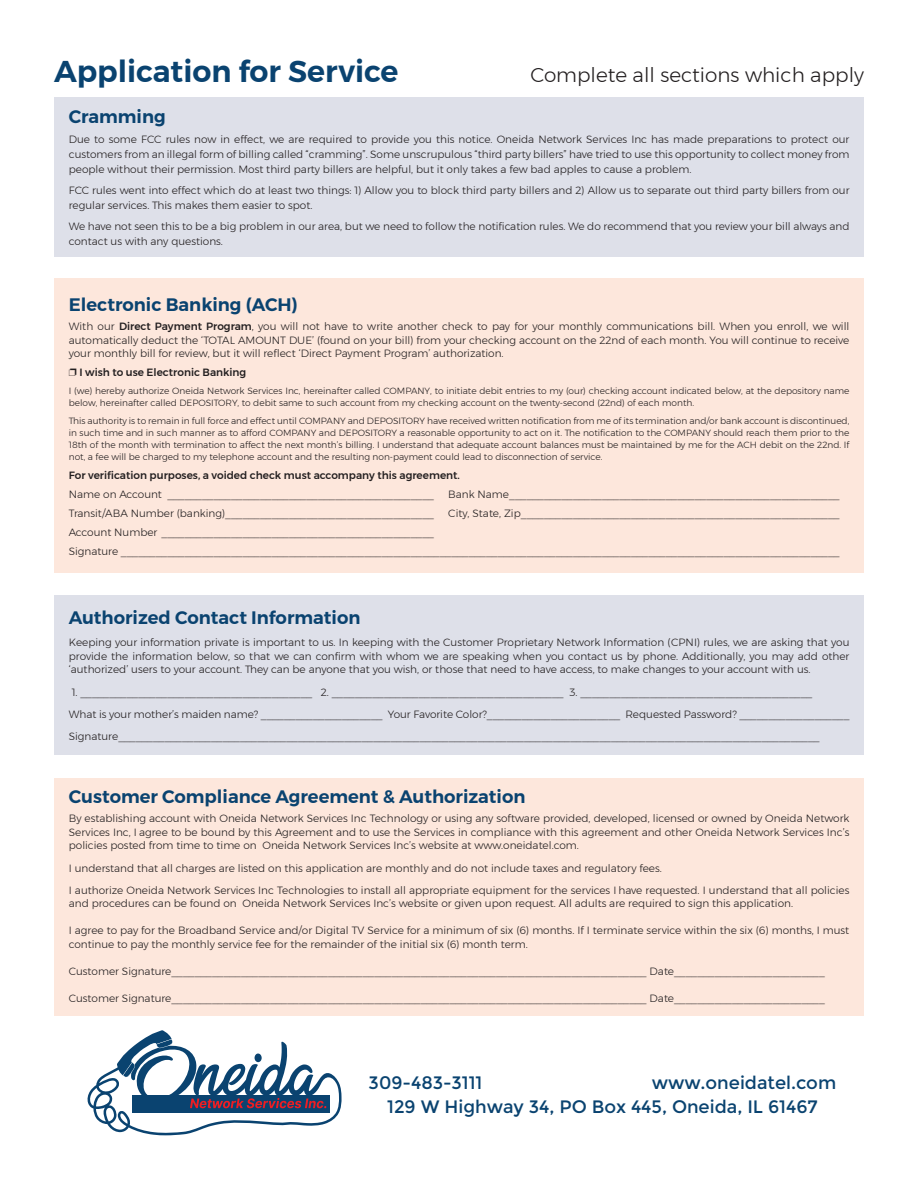
<style>
.page{position:relative;width:918px;height:1188px;background:#fff}
.page>*{position:absolute;margin:0;border:0;box-sizing:border-box;transform-origin:0 0}
.t1{font:600 30px "Montserrat";color:#0a4370}
.t2{font:300 19.95px "Montserrat";color:#231f20}
.t3{font:600 18px "Montserrat";color:#0a4370}
.t4{font:18px "Montserrat";color:#0a4370}
.t5{font:300 10.5px/13.5px "Montserrat";color:#231f20;text-align:justify}
.t6{font:500 10.5px "Montserrat";color:#231f20}
.t7{font:300 9px/12px "Montserrat";color:#231f20}
.s1{font-weight:500}
</style>
<div class="page">
<div style="left:55px;top:778px;width:809px;height:237px;background:#fde7dc"></div>
<div style="left:55px;top:596px;width:809px;height:159px;background:#dee0e9"></div>
<div style="left:55px;top:278px;width:809px;height:294px;background:#fde7dc"></div>
<div style="left:55px;top:97px;width:809px;height:160px;background:#dee0e9"></div>
<svg style="left:87px;top:1030px;width:255px;height:105px"></svg>
<p class="t1" style="left:54px;top:47px;width:346px">Application for Service</p>
<p class="t2" style="left:530px;top:59px;width:335px">Complete all sections which apply</p>
<p class="t3" style="left:69px;top:102px;width:98px">Cramming</p>
<p class="t5" style="left:69px;top:132px;width:782px;line-height:15px">Due to some FCC rules now in effect, we are required to provide you this notice. Oneida Network Services Inc has made preparations to protect our customers from an illegal form of billing called “cramming”. Some unscrupulous “third party billers” have tried to use this opportunity to collect money from people without their permission. Most third party billers are helpful, but it only takes a few bad apples to cause a problem.</p>
<p class="t5" style="left:69px;top:183px;width:782px;line-height:15px">FCC rules went into effect which do at least two things: 1) Allow you to block third party billers and 2) Allow us to separate out third party billers from our regular services. This makes them easier to spot.</p>
<p class="t5" style="left:69px;top:218px;width:782px;line-height:15px">We have not seen this to be a big problem in our area, but we need to follow the notification rules. We do recommend that you review your bill always and contact us with any questions.</p>
<p class="t3" style="left:69px;top:291px;width:230px">Electronic Banking (ACH)</p>
<p class="t5" style="left:69px;top:320px;width:782px">With our <span class="s1">Direct Payment Program</span>, you will not have to write another check to pay for your monthly communications bill. When you enroll, we will automatically deduct the ‘TOTAL AMOUNT DUE’ (found on your bill) from your checking account on the 22nd of each month. You will continue to receive your monthly bill for review, but it will reflect ‘Direct Payment Program’ authorization.</p>
<p class="t6" style="left:79px;top:364px;width:168px">I wish to use Electronic Banking</p>
<p class="t7" style="left:69px;top:385px;width:782px">I (we) hereby authorize Oneida Network Services Inc, hereinafter called COMPANY, to initiate debit entries to my (our) checking account indicated below, at the depository name below, hereinafter called DEPOSITORY, to debit same to such account from my checking account on the twenty-second (22nd) of each month.</p>
<p class="t7" style="left:69px;top:414px;width:782px;text-align:justify">This authority is to remain in full force and effect until COMPANY and DEPOSITORY have received written notification from me of its termination and/or bank account is discontinued, in such time and in such manner as to afford COMPANY and DEPOSITORY a reasonable opportunity to act on it. The notification to the COMPANY should reach them prior to the 18th of the month with termination to affect the next month’s billing. I understand that adequate account balances must be maintained by me for the ACH debit on the 22nd. If not, a fee will be charged to my telephone account and the resulting non-payment could lead to disconnection of service.</p>
<p class="t6" style="left:69px;top:467px;width:393px">For verification purposes, a voided check must accompany this agreement.</p>
<p class="t5" style="left:69px;top:487px;width:367px">Name on Account ______________________________________________</p>
<p class="t5" style="left:448px;top:487px;width:393px">Bank Name_________________________________________________________</p>
<p class="t5" style="left:69px;top:506px;width:367px">Transit/ABA Number (banking)____________________________________</p>
<p class="t5" style="left:448px;top:506px;width:393px">City, State, Zip_______________________________________________________</p>
<p class="t5" style="left:69px;top:525px;width:367px">Account Number _______________________________________________</p>
<p class="t5" style="left:69px;top:544px;width:772px">Signature ____________________________________________________________________________________________________________________________</p>
<p class="t3" style="left:69px;top:603px;width:293px">Authorized Contact Information</p>
<p class="t5" style="left:69px;top:636px;width:782px">Keeping your information private is important to us. In keeping with the Customer Proprietary Network Information (CPNI) rules, we are asking that you provide the information below, so that we can confirm with whom we are speaking when you contact us by phone. Additionally, you may add other ‘authorized’ users to your account. They can be anyone that you wish, or those that need to have access, to make changes to your account with us.</p>
<p class="t5" style="left:72px;top:685px;width:742px">1. ________________________________________ 2. ________________________________________ 3. ________________________________________</p>
<p class="t5" style="left:69px;top:707px;width:782px">What is your mother’s maiden name? _____________________ Your Favorite Color?_______________________ Requested Password? ___________________</p>
<p class="t5" style="left:69px;top:730px;width:752px">Signature_________________________________________________________________________________________________________________________</p>
<p class="t3" style="left:69px;top:782px;width:458px">Customer Compliance Agreement &amp; Authorization</p>
<p class="t5" style="left:69px;top:811px;width:782px">By establishing account with Oneida Network Services Inc Technology or using any software provided, developed, licensed or owned by Oneida Network Services Inc, I agree to be bound by this Agreement and to use the Services in compliance with this agreement and other Oneida Network Services Inc’s policies posted from time to time on Oneida Network Services Inc’s website at www.oneidatel.com.</p>
<p class="t5" style="left:69px;top:861px;width:595px">I understand that all charges are listed on this application are monthly and do not include taxes and regulatory fees.</p>
<p class="t5" style="left:69px;top:883px;width:782px">I authorize Oneida Network Services Inc Technologies to install all appropriate equipment for the services I have requested. I understand that all policies and procedures can be found on Oneida Network Services Inc’s website or given upon request. All adults are required to sign this application.</p>
<p class="t5" style="left:69px;top:924px;width:782px">I agree to pay for the Broadband Service and/or Digital TV Service for a minimum of six (6) months. If I terminate service within the six (6) months, I must continue to pay the monthly service fee for the remainder of the initial six (6) month term.</p>
<p class="t5" style="left:69px;top:964px;width:758px">Customer Signature__________________________________________________________________________________ Date__________________________</p>
<p class="t5" style="left:69px;top:991px;width:758px">Customer Signature__________________________________________________________________________________ Date__________________________</p>
<p class="t4" style="left:369px;top:1072px;width:115px">309-483-3111</p>
<p class="t4" style="left:652px;top:1072px;width:186px">www.oneidatel.com</p>
<p class="t4" style="left:387px;top:1097px;width:432px">129 W Highway 34, PO Box 445, Oneida, IL 61467</p>
</div>
